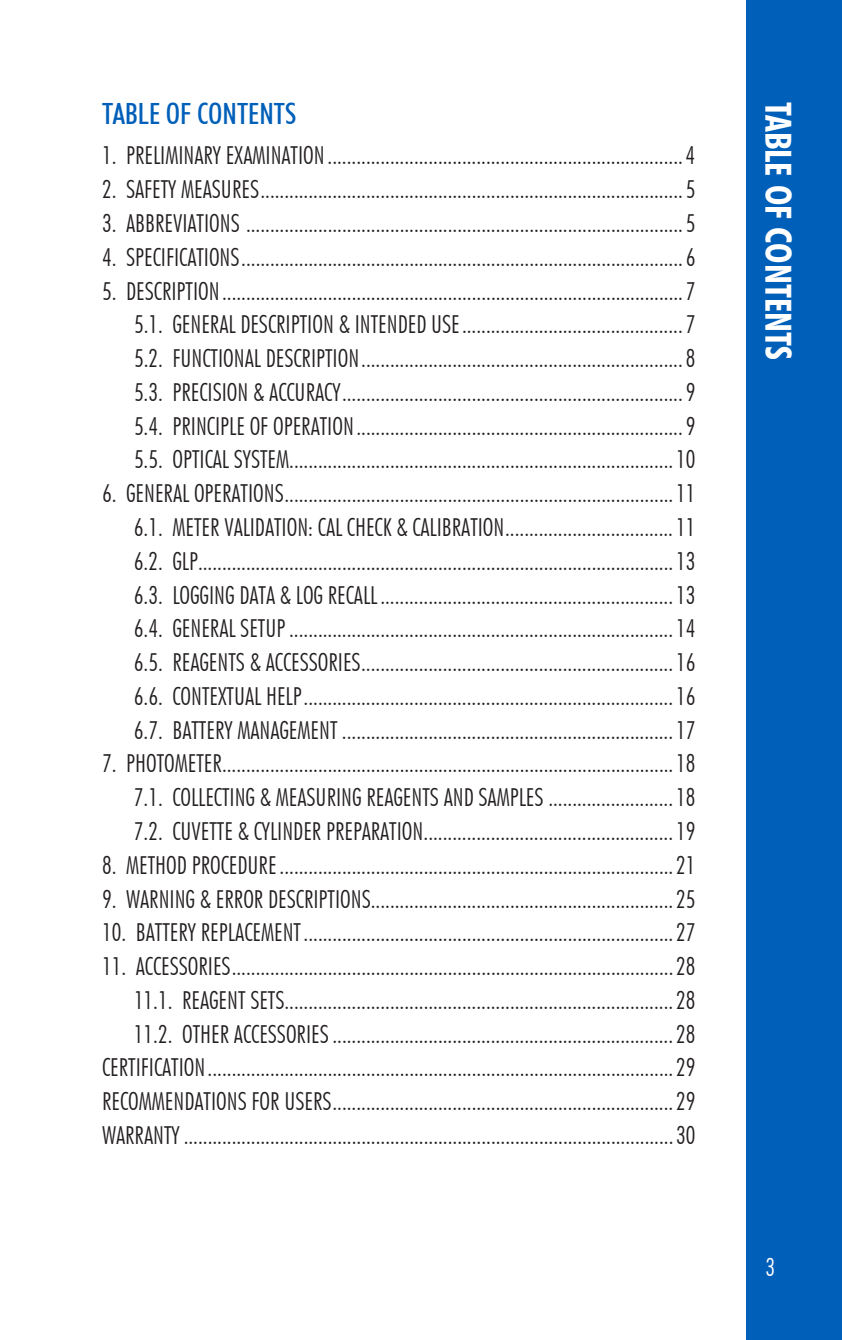
<style>
.page{position:relative;width:842px;height:1340px;background:#fff}
.page>*{position:absolute;margin:0;border:0;box-sizing:border-box;transform-origin:0 0}
.t1{font:700 condensed 36px "Futura BT";color:#fff}
.t2{font:500 condensed 29.25px "Futura BT";color:#005fb9}
.t3{font:300 condensed 24.75px/33.8px "Futura BT";color:#231f20;text-align:justify}
.t4{font:300 condensed 24.75px "Futura BT";color:#fff}
</style>
<div class="page">
<div style="left:746px;top:0;width:96px;height:1339px;background:#005fb9"></div>
<p class="t2" style="left:102px;top:96px;width:196px">TABLE OF CONTENTS</p>
<p class="t3" style="left:102px;top:139px;width:595px">1. PRELIMINARY EXAMINATION ..........................................................................4</p>
<p class="t3" style="left:102px;top:172px;width:595px">2. SAFETY MEASURES........................................................................................5</p>
<p class="t3" style="left:102px;top:206px;width:595px">3. ABBREVIATIONS ...........................................................................................5</p>
<p class="t3" style="left:102px;top:240px;width:595px">4. SPECIFICATIONS............................................................................................6</p>
<p class="t3" style="left:134px;top:274px;width:563px;text-indent:-32px">5. DESCRIPTION................................................................................................7<br>5.1. GENERAL DESCRIPTION &amp; INTENDED USE..............................................7<br>5.2. FUNCTIONAL DESCRIPTION...................................................................8<br>5.3. PRECISION &amp; ACCURACY.......................................................................9<br>5.4. PRINCIPLE OF OPERATION....................................................................9<br>5.5. OPTICAL SYSTEM................................................................................10</p>
<p class="t3" style="left:134px;top:476px;width:563px;text-indent:-32px">6. GENERAL OPERATIONS.................................................................................11<br>6.1. METER VALIDATION: CAL CHECK &amp; CALIBRATION...................................11<br>6.2. GLP...................................................................................................13<br>6.3. LOGGING DATA &amp; LOG RECALL.............................................................13<br>6.4. GENERAL SETUP................................................................................14<br>6.5. REAGENTS &amp; ACCESSORIES.................................................................16<br>6.6. CONTEXTUAL HELP.............................................................................16<br>6.7. BATTERY MANAGEMENT .....................................................................17</p>
<p class="t3" style="left:134px;top:746px;width:563px;text-indent:-32px">7. PHOTOMETER..............................................................................................18<br>7.1. COLLECTING &amp; MEASURING REAGENTS AND SAMPLES ..........................18<br>7.2. CUVETTE &amp; CYLINDER PREPARATION....................................................19</p>
<p class="t3" style="left:102px;top:847px;width:595px">8. METHOD PROCEDURE..................................................................................21</p>
<p class="t3" style="left:102px;top:881px;width:595px">9. WARNING &amp; ERROR DESCRIPTIONS...............................................................25</p>
<p class="t3" style="left:102px;top:915px;width:595px">10. BATTERY REPLACEMENT.............................................................................27</p>
<p class="t3" style="left:102px;top:949px;width:595px;text-align:right">11. ACCESSORIES............................................................................................28<br>11.1. REAGENT SETS.................................................................................28<br>11.2. OTHER ACCESSORIES.......................................................................28<br>CERTIFICATION.................................................................................................29<br>RECOMMENDATIONS FOR USERS.......................................................................29<br>WARRANTY ......................................................................................................30</p>
<h1 class="t1" style="left:800px;top:102px;width:259px;rotate:90deg">TABLE OF CONTENTS</h1>
<p class="t4" style="left:765px;top:1252px;width:11px">3</p>
</div>
